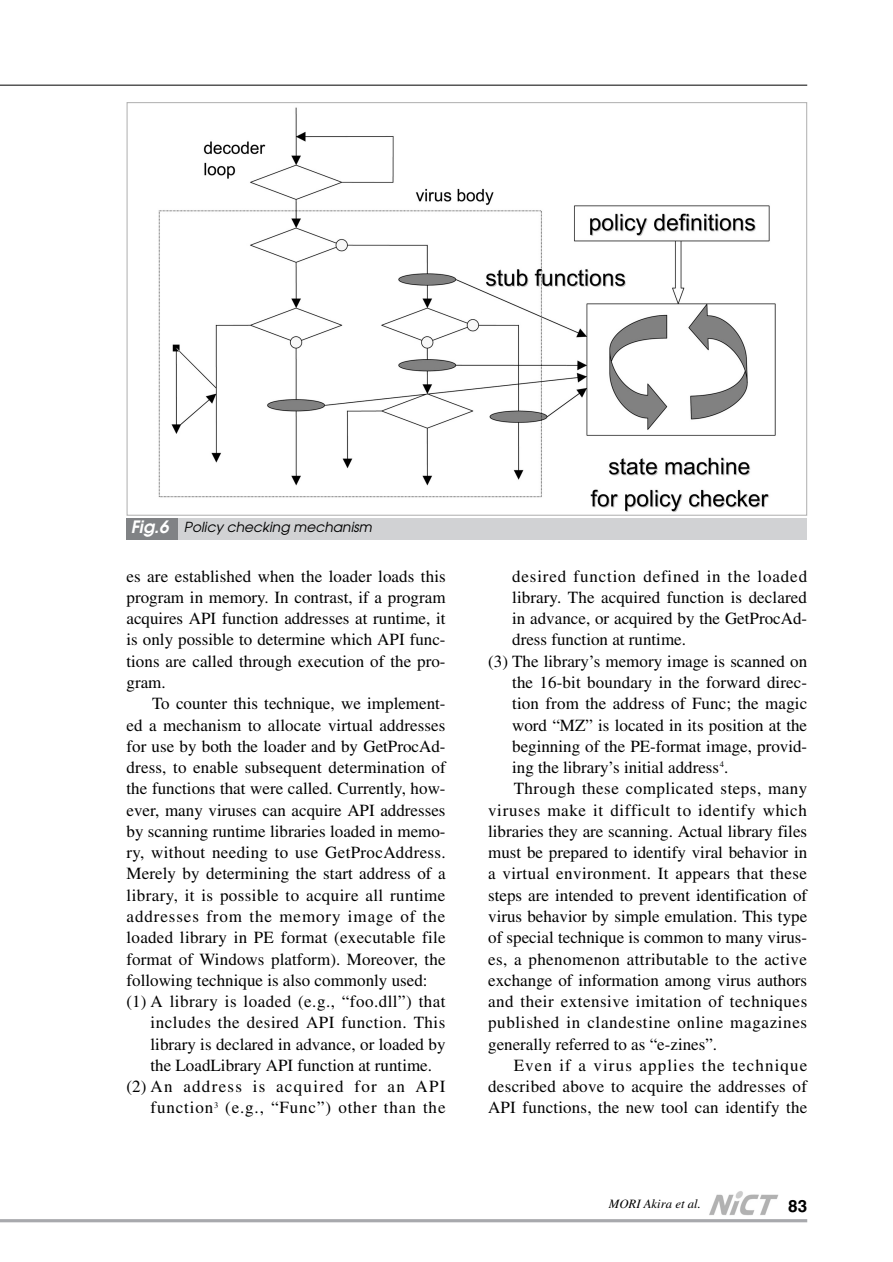
<style>
.page{position:relative;width:893px;height:1262px;background:#fff}
.page>*{position:absolute;margin:0;border:0;box-sizing:border-box;transform-origin:0 0}
.t1{font:16.95px/21.3px "Times";letter-spacing:.005em;color:#000;text-align:justify}
.t2{font:16.95px "Times";letter-spacing:.03em;color:#000}
.t3{font:16.95px "Times";letter-spacing:.025em;color:#000}
.t4{font:16.95px "Times";letter-spacing:.04em;color:#000}
.t5{font:16.95px "Times";letter-spacing:.05em;color:#000}
.t6{font:16.95px "Times";letter-spacing:.055em;color:#000}
.t7{font:16.95px "Times";letter-spacing:.065em;color:#000}
.t8{font:16.95px "Times";letter-spacing:.075em;color:#000}
.t9{font:700 16.95px "Helvetica";color:#000}
.t10{font:italic 13.8px "Avant Garde";color:#000}
.t11{font:italic 12.75px "Times";color:#000}
.s1{font-weight:600;font-size:16.95px;color:#fff}
</style>
<div class="page">
<hr style="left:0;top:85px;width:807px;height:1px;background:#000">
<hr style="left:0;top:1219px;width:807px;height:3px;background:#a8a9ad">
<img style="left:709px;top:1191px;width:69px;height:24px">
<img style="left:158px;top:107px;width:618px;height:405px">
<div style="left:126px;top:518px;width:681px;height:21px;background:#d1d2d4"></div>
<div style="left:126px;top:518px;width:51px;height:21px;background:#808285"></div>
<p class="t10" style="left:131px;top:522px;width:242px"><span class="s1">Fig.6</span> Policy checking mechanism</p>
<p class="t1" style="left:126px;top:567px;width:321px">es are established when the loader loads this program in memory. In contrast, if a program acquires API function addresses at runtime, it is only possible to determine which API func&shy;tions are called through execution of the pro&shy;gram.</p>
<p class="t1" style="left:152px;top:694px;width:295px">To counter this technique, we implement-</p>
<p class="t1" style="left:126px;top:716px;width:320px">ed a mechanism to allocate virtual addresses</p>
<p class="t1" style="left:126px;top:737px;width:320px">for use by both the loader and by GetProcAd-</p>
<p class="t1" style="left:126px;top:758px;width:321px">dress, to enable subsequent determination of</p>
<p class="t1" style="left:126px;top:779px;width:320px">the functions that were called. Currently, how-</p>
<p class="t1" style="left:126px;top:801px;width:320px">ever, many viruses can acquire API addresses</p>
<p class="t1" style="left:126px;top:822px;width:320px">by scanning runtime libraries loaded in memo-</p>
<p class="t1" style="left:126px;top:843px;width:321px">ry, without needing to use GetProcAddress.</p>
<p class="t1" style="left:126px;top:864px;width:320px">Merely by determining the start address of a</p>
<p class="t3" style="left:126px;top:889px;width:320px">library, it is possible to acquire all runtime</p>
<p class="t6" style="left:126px;top:910px;width:320px">addresses from the memory image of the</p>
<p class="t1" style="left:126px;top:928px;width:320px">loaded library in PE format (executable file</p>
<p class="t1" style="left:126px;top:949px;width:320px">format of Windows platform). Moreover, the</p>
<p class="t1" style="left:126px;top:971px;width:302px">following technique is also commonly used:</p>
<p class="t2" style="left:126px;top:995px;width:320px">(1) A library is loaded (e.g., “foo.dll”) that</p>
<p class="t2" style="left:150px;top:1016px;width:296px">includes the desired API function. This</p>
<p class="t1" style="left:150px;top:1034px;width:296px">library is declared in advance, or loaded by</p>
<p class="t1" style="left:150px;top:1056px;width:283px">the LoadLibrary API function at runtime.</p>
<p class="t8" style="left:126px;top:1080px;width:320px">(2) An address is acquired for an API</p>
<p class="t5" style="left:150px;top:1101px;width:296px">function<sup>3</sup> (e.g., “Func”) other than the</p>
<p class="t5" style="left:512px;top:570px;width:296px">desired function defined in the loaded</p>
<p class="t1" style="left:512px;top:588px;width:296px">library. The acquired function is declared</p>
<p class="t1" style="left:512px;top:609px;width:296px">in advance, or acquired by the GetProcAd-</p>
<p class="t1" style="left:512px;top:631px;width:175px">dress function at runtime.</p>
<p class="t1" style="left:488px;top:652px;width:320px">(3) The library’s memory image is scanned on</p>
<p class="t1" style="left:512px;top:673px;width:296px">the 16-bit boundary in the forward direc-</p>
<p class="t1" style="left:512px;top:694px;width:297px">tion from the address of Func; the magic</p>
<p class="t1" style="left:512px;top:716px;width:296px">word “MZ” is located in its position at the</p>
<p class="t1" style="left:512px;top:737px;width:296px">beginning of the PE-format image, provid-</p>
<p class="t1" style="left:512px;top:758px;width:218px">ing the library’s initial address<sup>4</sup>.</p>
<p class="t2" style="left:513px;top:782px;width:295px">Through these complicated steps, many</p>
<p class="t4" style="left:488px;top:803px;width:320px">viruses make it difficult to identify which</p>
<p class="t1" style="left:488px;top:822px;width:320px">libraries they are scanning. Actual library files</p>
<p class="t1" style="left:488px;top:843px;width:320px">must be prepared to identify viral behavior in</p>
<p class="t3" style="left:488px;top:867px;width:320px">a virtual environment. It appears that these</p>
<p class="t1" style="left:488px;top:886px;width:320px">steps are intended to prevent identification of</p>
<p class="t1" style="left:488px;top:907px;width:320px">virus behavior by simple emulation. This type</p>
<p class="t1" style="left:488px;top:928px;width:320px">of special technique is common to many virus-</p>
<p class="t3" style="left:488px;top:952px;width:320px">es, a phenomenon attributable to the active</p>
<p class="t1" style="left:488px;top:971px;width:320px">exchange of information among virus authors</p>
<p class="t2" style="left:488px;top:995px;width:321px">and their extensive imitation of techniques</p>
<p class="t4" style="left:488px;top:1016px;width:320px">published in clandestine online magazines</p>
<p class="t1" style="left:488px;top:1034px;width:230px">generally referred to as “e-zines”.</p>
<p class="t7" style="left:513px;top:1059px;width:295px">Even if a virus applies the technique</p>
<p class="t1" style="left:488px;top:1077px;width:320px">described above to acquire the addresses of</p>
<p class="t1" style="left:488px;top:1098px;width:320px">API functions, the new tool can identify the</p>
<p class="t11" style="left:608px;top:1199px;width:94px">MORI Akira et al.</p>
<p class="t9" style="left:788px;top:1199px;width:20px">83</p>
</div>
